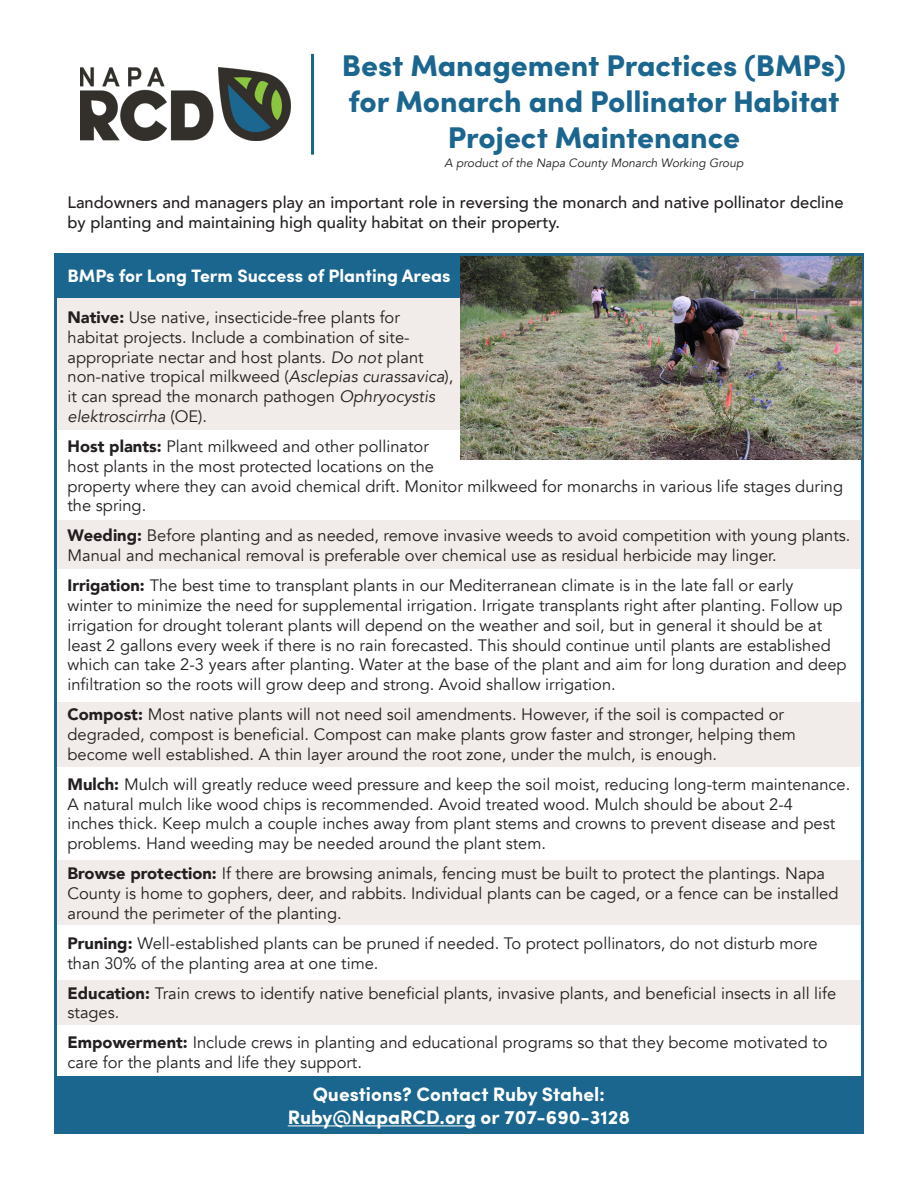
<style>
.page{position:relative;width:918px;height:1188px;background:#fff}
.page>*{position:absolute;margin:0;border:0;box-sizing:border-box;transform-origin:0 0}
.t1{font:900 30px/36px "Sofia Pro";color:#1a668f;text-align:center}
.t2{font:700 19.5px "Sofia Pro";color:#fff}
.t3{font:700 18px "Sofia Pro";color:#fff}
.t4{font:16.5px/19.8px "Avenir";color:#231f20}
.t5{font:500 16.5px/19.8px "Avenir";color:#231f20}
.t6{font:italic 12px "Avenir";color:#231f20}
.s1{font-weight:900}
.s2{font-style:italic}
</style>
<div class="page">
<div style="left:54px;top:291px;width:672px;height:139px;background:#f1ece9"></div>
<div style="left:54px;top:520px;width:810px;height:48px;background:#f1ece9"></div>
<div style="left:54px;top:702px;width:810px;height:65px;background:#f1ece9"></div>
<div style="left:54px;top:860px;width:810px;height:65px;background:#f1ece9"></div>
<div style="left:54px;top:980px;width:810px;height:45px;background:#f1ece9"></div>
<hr style="left:54px;top:289px;width:3px;height:834px;background:#1a668f">
<hr style="left:861px;top:289px;width:3px;height:834px;background:#1a668f">
<img style="left:80px;top:68px;width:210px;height:73px">
<hr style="left:311px;top:54px;width:3px;height:101px;background:#1a668f">
<div style="left:54px;top:1077px;width:810px;height:57px;background:#1a668f"></div>
<hr style="left:288px;top:1125px;width:188px;height:1px;background:#fff">
<div style="left:54px;top:253px;width:810px;height:44px;background:#1a668f"></div>
<img style="left:460px;top:256px;width:401px;height:204px">
<p class="t1" style="left:342px;top:44px;width:506px">Best Management Practices (BMPs) for Monarch and Pollinator Habitat<br>Project Maintenance</p>
<p class="t6" style="left:445px;top:155px;width:300px">A product of the Napa County Monarch Working Group</p>
<p class="t5" style="left:68px;top:192px;width:778px">Landowners and managers play an important role in reversing the monarch and native pollinator decline by planting and maintaining high quality habitat on their property.</p>
<p class="t3" style="left:68px;top:262px;width:384px">BMPs for Long Term Success of Planting Areas</p>
<p class="t4" style="left:68px;top:308px;width:387px"><span class="s1">Native:</span> Use native, insecticide-free plants for habitat projects. Include a combination of site&shy;appropriate nectar and host plants. <span class="s2">Do not</span> plant non-native tropical milkweed (<span class="s2">Asclepias curassavica</span>), it can spread the monarch pathogen <span class="s2">Ophryocystis elektroscirrha</span> (OE).</p>
<p class="t4" style="left:68px;top:437px;width:777px"><span class="s1">Host plants:</span> Plant milkweed and other pollinator<br>host plants in the most protected locations on the<br>property where they can avoid chemical drift. Monitor milkweed for monarchs in various life stages during the spring.</p>
<p class="t4" style="left:68px;top:526px;width:785px"><span class="s1">Weeding:</span> Before planting and as needed, remove invasive weeds to avoid competition with young plants.<br>Manual and mechanical removal is preferable over chemical use as residual herbicide may linger.</p>
<p class="t4" style="left:68px;top:576px;width:781px"><span class="s1">Irrigation:</span> The best time to transplant plants in our Mediterranean climate is in the late fall or early<br>winter to minimize the need for supplemental irrigation. Irrigate transplants right after planting. Follow up irrigation for drought tolerant plants will depend on the weather and soil, but in general it should be at least 2 gallons every week if there is no rain forecasted. This should continue until plants are established which can take 2-3 years after planting. Water at the base of the plant and aim for long duration and deep infiltration so the roots will grow deep and strong. Avoid shallow irrigation.</p>
<p class="t4" style="left:68px;top:705px;width:730px"><span class="s1">Compost:</span> Most native plants will not need soil amendments. However, if the soil is compacted or degraded, compost is beneficial. Compost can make plants grow faster and stronger, helping them become well established. A thin layer around the root zone, under the mulch, is enough.</p>
<p class="t4" style="left:68px;top:775px;width:784px"><span class="s1">Mulch:</span> Mulch will greatly reduce weed pressure and keep the soil moist, reducing long-term maintenance.<br>A natural mulch like wood chips is recommended. Avoid treated wood. Mulch should be about 2-4<br>inches thick. Keep mulch a couple inches away from plant stems and crowns to prevent disease and pest problems. Hand weeding may be needed around the plant stem.</p>
<p class="t4" style="left:68px;top:864px;width:773px"><span class="s1">Browse protection:</span> If there are browsing animals, fencing must be built to protect the plantings. Napa<br>County is home to gophers, deer, and rabbits. Individual plants can be caged, or a fence can be installed around the perimeter of the planting.</p>
<p class="t4" style="left:68px;top:934px;width:752px"><span class="s1">Pruning:</span> Well-established plants can be pruned if needed. To protect pollinators, do not disturb more than 30% of the planting area at one time.</p>
<p class="t4" style="left:68px;top:983px;width:770px"><span class="s1">Education:</span> Train crews to identify native beneficial plants, invasive plants, and beneficial insects in all life stages.</p>
<p class="t4" style="left:68px;top:1033px;width:762px"><span class="s1">Empowerment:</span> Include crews in planting and educational programs so that they become motivated to care for the plants and life they support.</p>
<p class="t2" style="left:313px;top:1079px;width:294px">Questions? Contact Ruby Stahel:</p>
<p class="t2" style="left:288px;top:1102px;width:344px">Ruby@NapaRCD.org or 707-690-3128</p>
</div>
